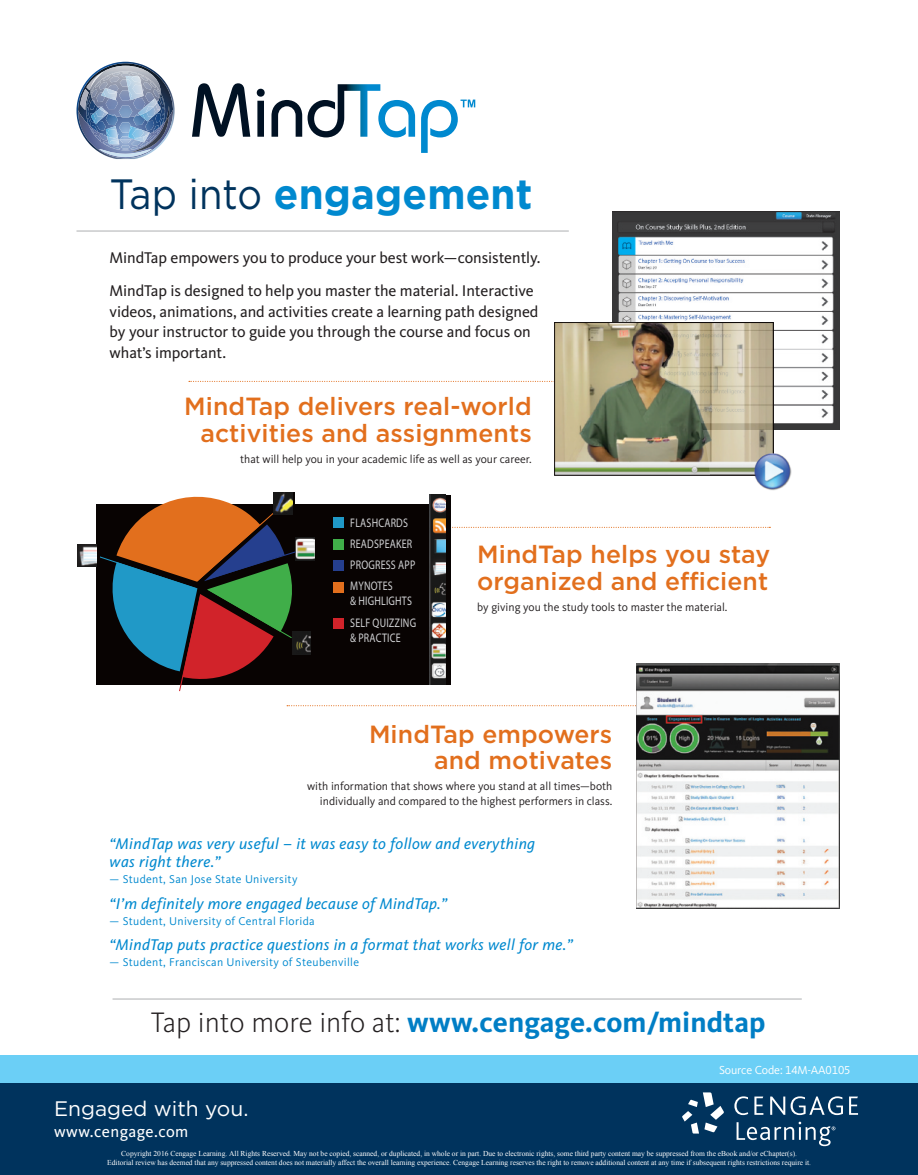
<style>
.page{position:relative;width:918px;height:1175px;background:#fff}
.page>*{position:absolute;margin:0;border:0;box-sizing:border-box;transform-origin:0 0}
.t1{font:700 42.3px "Gotham";letter-spacing:.005em;color:#0089cf;scale:.95 1}
.t2{font:700 29.25px "Kievit OT";color:#007ec5}
.t3{font:500 24.75px/26.2px "Gotham";letter-spacing:.005em;color:#e26f1d;text-align:right}
.t4{font:21px "Gotham";color:#fff}
.t5{font:16.5px "Kievit OT";letter-spacing:.025em;color:#fff}
.t6{font:16.05px/20.4px "Kievit OT";letter-spacing:-.005em;color:#231f20}
.t7{font:italic 16.05px/18.6px "Kievit OT";letter-spacing:.02em;color:#0089cf}
.t8{font:12.45px/21.1px "Myriad Pro";letter-spacing:.02em;color:#d1d2d4;scale:.8 1}
.t9{font:12px "Kievit OT";letter-spacing:-.01em;color:#fff}
.t10{font:11.7px/14.5px "Kievit OT";color:#231f20;text-align:right}
.t11{font:11.7px "Kievit OT";letter-spacing:.03em;color:#0089cf}
.t12{font:7.5px/9px "Times New Roman";color:#fff;text-align:center}
.s1{font-weight:400;color:#00335d}
.s2{font-weight:300;color:#231f20}
</style>
<div class="page">
<div style="left:0;top:1075px;width:918px;height:99px;background:#00335d"></div>
<div style="left:0;top:1055px;width:918px;height:27px;background:#6bcff6"></div>
<svg style="left:682px;top:1092px;width:42px;height:41px"></svg>
<svg style="left:734px;top:1096px;width:14px;height:19px"></svg>
<svg style="left:754px;top:1096px;width:9px;height:18px"></svg>
<svg style="left:770px;top:1096px;width:15px;height:18px"></svg>
<svg style="left:791px;top:1096px;width:52px;height:19px"></svg>
<svg style="left:849px;top:1096px;width:9px;height:18px"></svg>
<svg style="left:737px;top:1121px;width:98px;height:25px"></svg>
<svg style="left:287px;top:705px;width:350px;height:1px"></svg>
<hr style="left:76px;top:230px;width:493px;height:2px;background:#c7c8ca">
<svg style="left:452px;top:527px;width:318px;height:1px"></svg>
<svg style="left:189px;top:381px;width:365px;height:1px"></svg>
<img style="left:637px;top:663px;width:203px;height:245px">
<img style="left:613px;top:212px;width:227px;height:217px">
<div style="left:96px;top:504px;width:355px;height:180px;background:#080302"></div>
<img style="left:297px;top:537px;width:18px;height:23px">
<img style="left:297px;top:632px;width:14px;height:22px">
<svg style="left:445px;top:495px;width:6px;height:189px"></svg>
<img style="left:429px;top:495px;width:16px;height:189px">
<div style="left:334px;top:517px;width:10px;height:11px;background:#2099c7"></div>
<div style="left:334px;top:539px;width:10px;height:11px;background:#40ae49"></div>
<div style="left:334px;top:560px;width:10px;height:11px;background:#253f8e"></div>
<div style="left:334px;top:582px;width:10px;height:10px;background:#e26f1d"></div>
<div style="left:334px;top:618px;width:10px;height:10px;background:#d1232a"></div>
<svg style="left:95px;top:492px;width:202px;height:200px"></svg>
<svg style="left:292px;top:492px;width:3px;height:22px"></svg>
<img style="left:274px;top:492px;width:18px;height:22px">
<div style="left:78px;top:544px;width:21px;height:22px;background:#080302"></div>
<img style="left:78px;top:544px;width:19px;height:22px">
<hr style="left:113px;top:998px;width:689px;height:1px;background:#c7c8ca">
<img style="left:710px;top:324px;width:62px;height:150px">
<img style="left:556px;top:324px;width:154px;height:150px">
<div style="left:554px;top:322px;width:220px;height:154px;border:1px solid #080302"></div>
<img style="left:755px;top:453px;width:37px;height:37px">
<svg style="left:76px;top:62px;width:99px;height:97px"></svg>
<svg style="left:192px;top:83px;width:58px;height:54px"></svg>
<svg style="left:257px;top:89px;width:8px;height:48px"></svg>
<svg style="left:272px;top:100px;width:30px;height:37px"></svg>
<svg style="left:308px;top:84px;width:107px;height:53px"></svg>
<svg style="left:421px;top:100px;width:54px;height:53px"></svg>
<h1 class="t1" style="left:110px;top:166px;width:447px"><span class="s1">Tap into</span> engagement</h1>
<h3 class="t6" style="left:110px;top:240px;width:432px;line-height:33.6px">MindTap empowers you to produce your best work—consistently.<br>MindTap is designed to help you master the material. Interactive</h3>
<h3 class="t6" style="left:110px;top:301px;width:430px">videos, animations, and activities create a learning path designed by your instructor to guide you through the course and focus on what’s important.</h3>
<h3 class="t3" style="left:184px;top:393px;width:349px">MindTap delivers real-world activities and assignments</h3>
<h3 class="t10" style="left:240px;top:451px;width:293px">that will help you in your academic life as well as your career.</h3>
<h3 class="t8" style="left:350px;top:512px;width:83px">FLASHCARDS<br>READSPEAKER<br>PROGRESS APP<br>MYNOTES</h3>
<h3 class="t8" style="left:350px;top:590px;width:84px">&amp; HIGHLIGHTS<br>SELF QUIZZING</h3>
<h3 class="t8" style="left:350px;top:626px;width:65px">&amp; PRACTICE</h3>
<h3 class="t3" style="left:477px;top:541px;width:295px;text-align:left">MindTap helps you stay organized and efficient</h3>
<h3 class="t10" style="left:477px;top:599px;width:252px">by giving you the study tools to master the material.</h3>
<h3 class="t3" style="left:369px;top:720px;width:245px">MindTap empowers and motivates</h3>
<h3 class="t10" style="left:307px;top:779px;width:307px">with information that shows where you stand at all times—both individually and compared to the highest performers in class.</h3>
<h3 class="t7" style="left:110px;top:834px;width:427px">“MindTap was very useful – it was easy to follow and everything was right there.”</h3>
<h3 class="t11" style="left:110px;top:872px;width:189px">— Student, San Jose State University</h3>
<h3 class="t7" style="left:110px;top:893px;width:339px">“I’m definitely more engaged because of MindTap.”</h3>
<h3 class="t11" style="left:110px;top:913px;width:207px">— Student, University of Central Florida</h3>
<h3 class="t7" style="left:110px;top:935px;width:465px">“MindTap puts practice questions in a format that works well for me.”</h3>
<h3 class="t11" style="left:110px;top:954px;width:251px">— Student, Franciscan University of Steubenville</h3>
<h2 class="t2" style="left:151px;top:1004px;width:616px"><span class="s2">Tap into more info at:</span> www.cengage.com/mindtap</h2>
<h3 class="t4" style="left:54px;top:1095px;width:196px">Engaged with you.</h3>
<h3 class="t5" style="left:54px;top:1121px;width:136px">www.cengage.com</h3>
<h3 class="t9" style="left:719px;top:1062px;width:133px">Source Code: 14M-AA0105</h3>
<p class="t12" style="left:107px;top:1149px;width:705px">Copyright 2016 Cengage Learning. All Rights Reserved. May not be copied, scanned, or duplicated, in whole or in part. Due to electronic rights, some third party content may be suppressed from the eBook and/or eChapter(s).<br>Editorial review has deemed that any suppressed content does not materially affect the overall learning experience. Cengage Learning reserves the right to remove additional content at any time if subsequent rights restrictions require it.</p>
</div>
